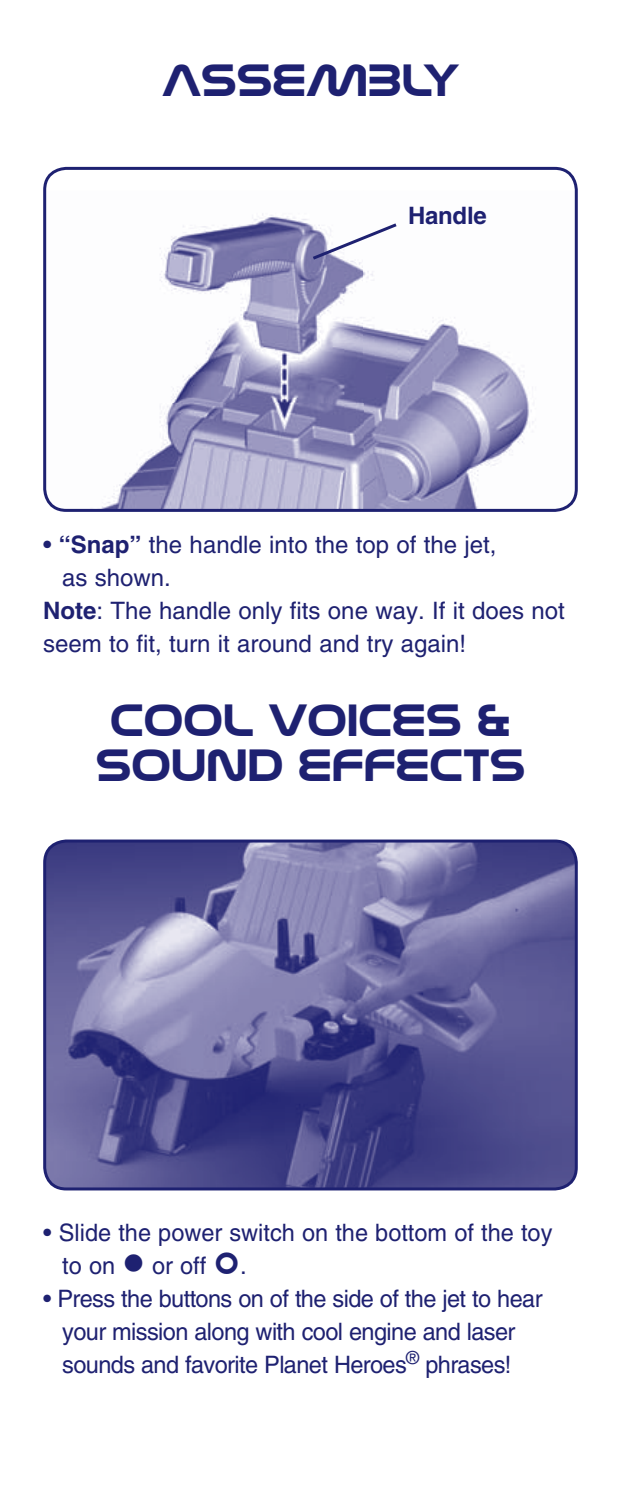
<style>
.page{position:relative;width:621px;height:1512px;background:#fff}
.page>*{position:absolute;margin:0;border:0;box-sizing:border-box;transform-origin:0 0}
.t1{font:700 48px/45px "Nasalization Extended";letter-spacing:-.025em;color:#1e2171;text-align:center}
.t2{font:24px/33px "Helvetica LT Std";color:#1e2171}
.t3{font:24px/33px "Helvetica LT Std";letter-spacing:-.025em;color:#1e2171;text-align:center}
.t4{font:700 24px "Helvetica LT Std";letter-spacing:-.01em;color:#1e2171}
.s1{font-weight:700}
</style>
<div class="page">
<svg style="left:43px;top:166px;width:535px;height:346px"></svg>
<img style="left:45px;top:841px;width:531px;height:348px;border-radius:22px">
<div style="left:43px;top:840px;width:535px;height:350px;border:3px solid #1e2171;border-radius:22px"></div>
<h1 class="t1" style="left:162px;top:58px;width:299px">ASSEMBLY</h1>
<p class="t4" style="left:408px;top:207px;width:80px">Handle</p>
<p class="t2" style="left:43px;top:531px;width:455px">• <span class="s1">“Snap”</span> the handle into the top of the jet,</p>
<p class="t2" style="left:62px;top:564px;width:110px">as shown.</p>
<p class="t2" style="left:43px;top:597px;width:523px"><span class="s1">Note</span>: The handle only fits one way. If it does not</p>
<p class="t2" style="left:43px;top:630px;width:424px">seem to fit, turn it around and try again!</p>
<h1 class="t1" style="left:95px;top:699px;width:432px">COOL VOICES &amp;<br>SOUND EFFECTS</h1>
<p class="t2" style="left:62px;top:1219px;width:492px;text-indent:-19px">• Slide the power switch on the bottom of the toy to on ● or off</p>
<p class="t2" style="left:240px;top:1252px;width:8px">.</p>
<p class="t3" style="left:43px;top:1285px;width:501px">• Press the buttons on of the side of the jet to hear your mission along with cool engine and laser sounds and favorite Planet Heroes<sup>®</sup> phrases!</p>
</div>
